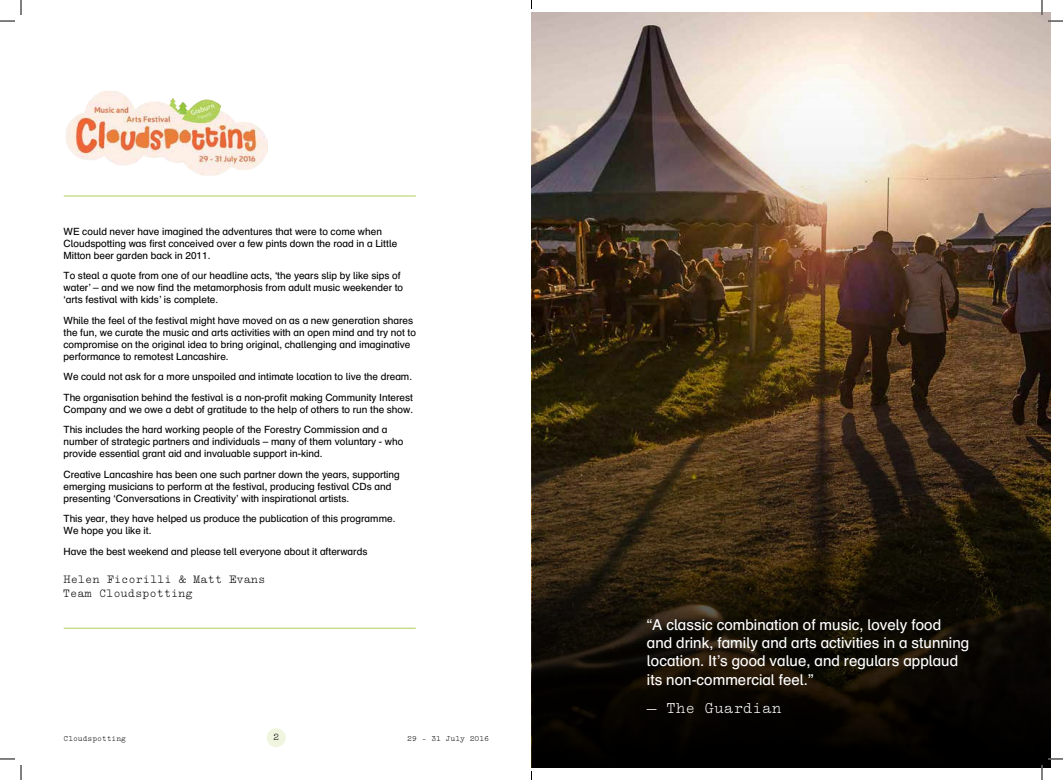
<style>
.page{position:relative;width:1063px;height:780px;background:#fff}
.page>*{position:absolute;margin:0;border:0;box-sizing:border-box;transform-origin:0 0}
.t1{font:16px "Typewriter";color:#fff}
.t2{font:15px/18.4px "Schulbuch Nord";color:#fff}
.t3{font:12px/14.4px "Typewriter";color:#000}
.t4{font:10px/12px "Schulbuch Nord";color:#000}
.t5{font:10px "Typewriter";color:#000}
.t6{font:8px "Typewriter";color:#000}
</style>
<div class="page">
<svg style="left:267px;top:727px;width:19px;height:19px"></svg>
<hr style="left:64px;top:195px;width:351px;height:1px;background:#b1ce5a">
<hr style="left:64px;top:627px;width:351px;height:1px;background:#b1ce5a">
<img style="left:66px;top:91px;width:202px;height:85px">
<img style="left:531px;top:12px;width:519px;height:755px">
<svg style="left:0;top:0;width:22px;height:22px"></svg>
<svg style="left:0;top:758px;width:22px;height:21px"></svg>
<svg style="left:1041px;top:0;width:21px;height:22px"></svg>
<svg style="left:1041px;top:757px;width:21px;height:22px"></svg>
<p class="t4" style="left:64px;top:225px;width:335px">WE could never have imagined the adventures that were to come when<br>Cloudspotting was first conceived over a few pints down the road in a Little<br>Mitton beer garden back in 2011.</p>
<p class="t4" style="left:64px;top:269px;width:341px">To steal a quote from one of our headline acts, ‘the years slip by like sips of water’ – and we now find the metamorphosis from adult music weekender to ‘arts festival with kids’ is complete.</p>
<p class="t4" style="left:64px;top:314px;width:354px">While the feel of the festival might have moved on as a new generation shares the fun, we curate the music and arts activities with an open mind and try not to compromise on the original idea to bring original, challenging and imaginative performance to remotest Lancashire.</p>
<p class="t4" style="left:64px;top:366px;width:351px;line-height:20.5px">We could not ask for a more unspoiled and intimate location to live the dream.<br>The organisation behind the festival is a non-profit making Community Interest</p>
<p class="t4" style="left:64px;top:398px;width:351px;line-height:20.5px">Company and we owe a debt of gratitude to the help of others to run the show.<br>This includes the hard working people of the Forestry Commission and a</p>
<p class="t4" style="left:64px;top:435px;width:341px">number of strategic partners and individuals – many of them voluntary - who provide essential grant aid and invaluable support in-kind.</p>
<p class="t4" style="left:64px;top:468px;width:338px">Creative Lancashire has been one such partner down the years, supporting emerging musicians to perform at the festival, producing festival CDs and presenting ‘Conversations in Creativity’ with inspirational artists.</p>
<p class="t4" style="left:64px;top:512px;width:333px">This year, they have helped us produce the publication of this programme.<br>We hope you like it.</p>
<p class="t4" style="left:64px;top:545px;width:305px">Have the best weekend and please tell everyone about it afterwards</p>
<p class="t3" style="left:63px;top:571px;width:204px">Helen Ficorilli &amp; Matt Evans<br>Team Cloudspotting</p>
<p class="t6" style="left:64px;top:733px;width:64px">Cloudspotting</p>
<p class="t5" style="left:273px;top:731px;width:7px">2</p>
<p class="t6" style="left:407px;top:733px;width:83px">29 - 31 July 2016</p>
<h2 class="t2" style="left:647px;top:615px;width:324px">“A classic combination of music, lovely food and drink, family and arts activities in a stunning location. It’s good value, and regulars applaud its non-commercial feel.”</h2>
<h1 class="t1" style="left:647px;top:699px;width:136px">– The Guardian</h1>
</div>
